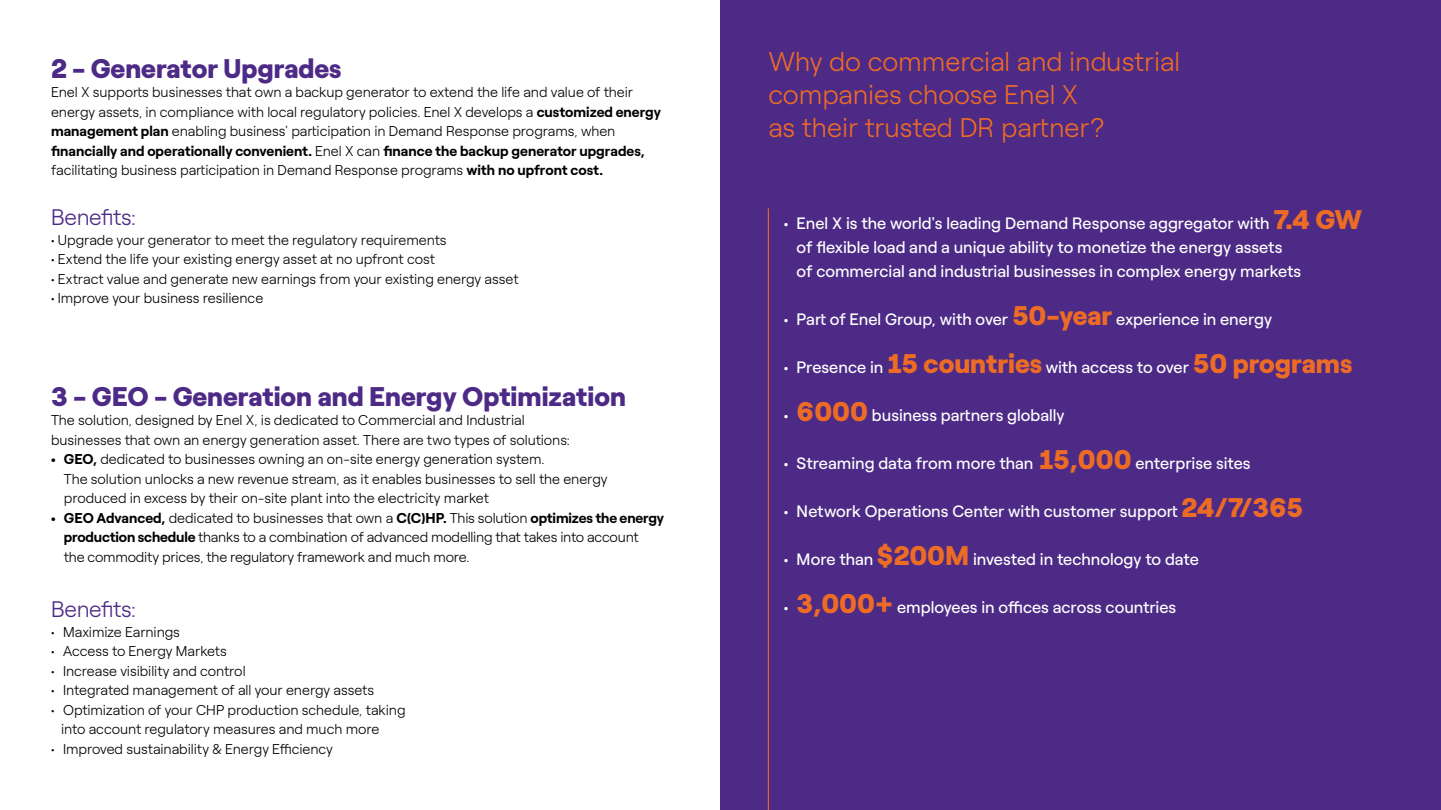
<style>
.page{position:relative;width:1441px;height:810px;background:#fff}
.page>*{position:absolute;margin:0;border:0;box-sizing:border-box;transform-origin:0 0}
.t1{font:300 27px/33px "Roobert ENEL";color:#ed6c25}
.t2{font:900 27px "Roobert ENEL";color:#4d2a86}
.t3{font:300 22.5px "Roobert ENEL";letter-spacing:-.015em;color:#4d2a86}
.t4{font:16.5px/24px "Roobert ENEL";color:#fff}
.t5{font:300 14.25px/19.5px "Roobert ENEL";letter-spacing:-.005em;color:#000}
.s1{font-weight:700}
.s2{font-weight:900;font-size:27px;color:#ed6c25}
</style>
<div class="page">
<div style="left:720px;top:0;width:720px;height:810px;background:#4d2a86"></div>
<hr style="left:767px;top:208px;width:1px;height:602px;background:#ed6c25">
<h1 class="t2" style="left:51px;top:47px;width:292px">2 - Generator Upgrades</h1>
<p class="t5" style="left:51px;top:82px;width:611px">Enel X supports businesses that own a backup generator to extend the life and value of their energy assets, in compliance with local regulatory policies. Enel X develops a <span class="s1">customized energy management plan</span> enabling business' participation in Demand Response programs, when <span class="s1">financially and operationally convenient.</span> Enel X can <span class="s1">finance the backup generator upgrades, </span>facilitating business participation in Demand Response programs <span class="s1">with no upfront cost.</span></p>
<h2 class="t3" style="left:51px;top:201px;width:86px">Benefits:</h2>
<p class="t5" style="left:51px;top:229px;width:397px">• Upgrade your generator to meet the regulatory requirements</p>
<p class="t5" style="left:51px;top:248px;width:385px">• Extend the life your existing energy asset at no upfront cost</p>
<p class="t5" style="left:51px;top:268px;width:469px">• Extract value and generate new earnings from your existing energy asset</p>
<p class="t5" style="left:51px;top:287px;width:214px">• Improve your business resilience</p>
<h1 class="t2" style="left:51px;top:375px;width:576px">3 - GEO - Generation and Energy Optimization</h1>
<p class="t5" style="left:51px;top:410px;width:520px">The solution, designed by Enel X, is dedicated to Commercial and Industrial businesses that own an energy generation asset. There are two types of solutions:</p>
<p class="t5" style="left:64px;top:449px;width:545px;text-indent:-13px"><span class="s1">• GEO,</span> dedicated to businesses owning an on-site energy generation system.<br>The solution unlocks a new revenue stream, as it enables businesses to sell the energy produced in excess by their on-site plant into the electricity market</p>
<p class="t5" style="left:64px;top:507px;width:602px;text-indent:-13px"><span class="s1">• GEO Advanced,</span> dedicated to businesses that own a <span class="s1">C(C)HP.</span> This solution <span class="s1">optimizes the energy production schedule</span> thanks to a combination of advanced modelling that takes into account<br>the commodity prices, the regulatory framework and much more.</p>
<h2 class="t3" style="left:51px;top:592px;width:86px">Benefits:</h2>
<p class="t5" style="left:51px;top:621px;width:130px">• Maximize Earnings</p>
<p class="t5" style="left:51px;top:640px;width:177px">• Access to Energy Markets</p>
<p class="t5" style="left:51px;top:660px;width:196px">• Increase visibility and control</p>
<p class="t5" style="left:51px;top:679px;width:324px">• Integrated management of all your energy assets</p>
<p class="t5" style="left:61px;top:699px;width:346px;text-indent:-10px">• Optimization of your CHP production schedule, taking into account regulatory measures and much more</p>
<p class="t5" style="left:51px;top:738px;width:283px">• Improved sustainability &amp; Energy Efficiency</p>
<h1 class="t1" style="left:768px;top:43px;width:413px">Why do commercial and industrial companies choose Enel X<br>as their trusted DR partner?</h1>
<p class="t4" style="left:796px;top:209px;width:567px;text-indent:-13px">• Enel X is the world's leading Demand Response aggregator with <span class="s2">7.4 GW </span>of flexible load and a unique ability to monetize the energy assets<br>of commercial and industrial businesses in complex energy markets</p>
<p class="t4" style="left:783px;top:305px;width:489px">• Part of Enel Group, with over <span class="s2">50-year</span> experience in energy</p>
<p class="t4" style="left:783px;top:353px;width:570px">• Presence in <span class="s2">15 countries</span> with access to over <span class="s2">50 programs</span></p>
<p class="t4" style="left:783px;top:401px;width:282px">• <span class="s2">6000</span> business partners globally</p>
<p class="t4" style="left:783px;top:449px;width:468px">• Streaming data from more than <span class="s2">15,000</span> enterprise sites</p>
<p class="t4" style="left:783px;top:497px;width:520px">• Network Operations Center with customer support <span class="s2">24/7/365</span></p>
<p class="t4" style="left:783px;top:545px;width:416px">• More than <span class="s2">$200M</span> invested in technology to date</p>
<p class="t4" style="left:783px;top:593px;width:394px">• <span class="s2">3,000+</span> employees in offices across countries</p>
</div>
